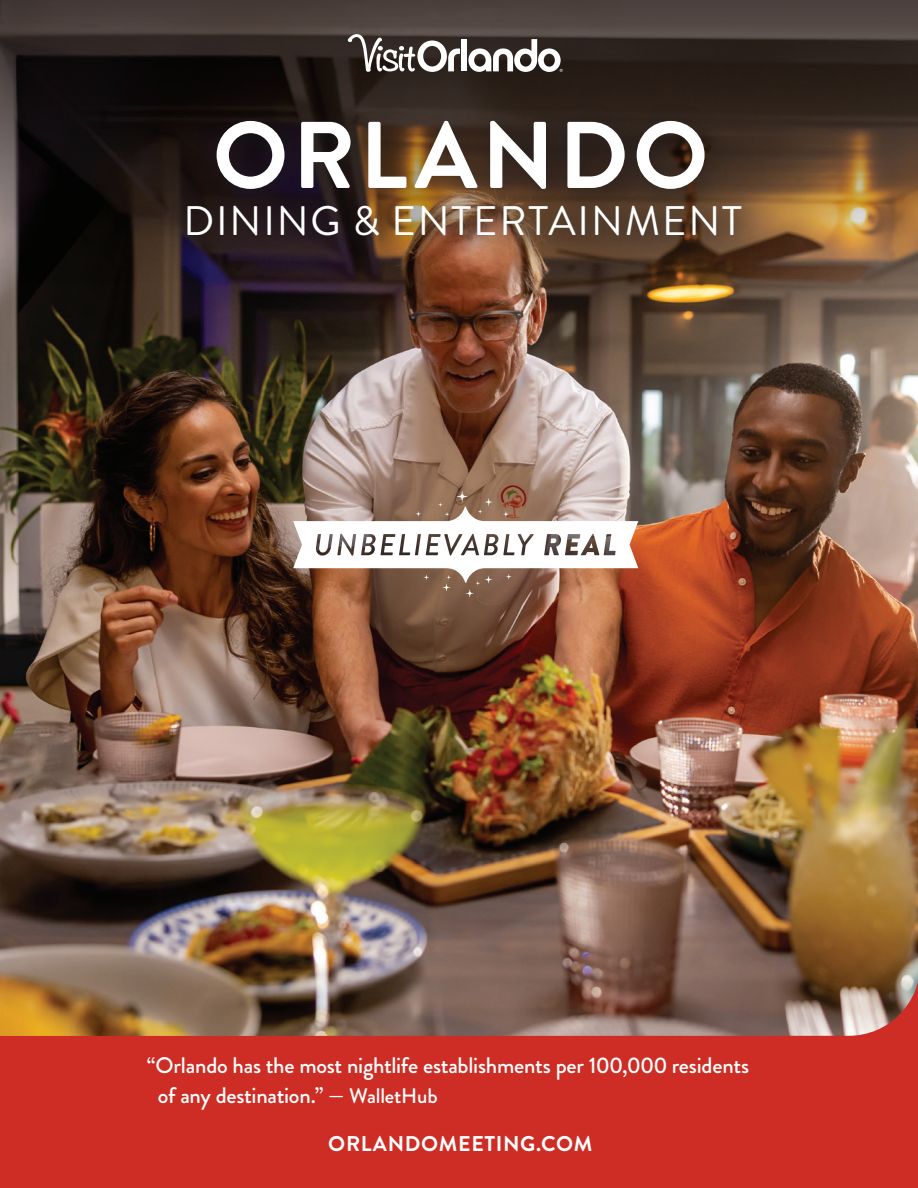
<style>
.page{position:relative;width:918px;height:1188px;background:#fff}
.page>*{position:absolute;margin:0;border:0;box-sizing:border-box;transform-origin:0 0}
.t1{font:700 94.5px "Brandon Grotesque";letter-spacing:.045em;color:#fff}
.t2{font:41.25px "Brandon Grotesque";letter-spacing:.045em;color:#fff}
.t3{font:500 22.5px/30px "Brandon Grotesque";letter-spacing:-.01em;color:#fff}
.t4{font:700 21.3px "Brandon Grotesque";letter-spacing:.03em;color:#fff}
.s1{font-size:21px}
</style>
<div class="page">
<img style="left:0;top:284px;width:918px;height:680px">
<svg style="left:0;top:0;width:918px;height:284px"></svg>
<div style="left:169px;top:102px;width:599px;height:161px;background:#231f20;opacity:.5"></div>
<svg style="left:0;top:964px;width:918px;height:224px;fill:#cd2d25"></svg>
<svg style="left:347px;top:34px;width:113px;height:38px"></svg>
<div style="left:461px;top:39px;width:6px;height:32px;background:#fff"></div>
<svg style="left:468px;top:39px;width:95px;height:33px"></svg>
<svg style="left:293px;top:491px;width:345px;height:107px"></svg>
<hr style="left:0;top:1148px;width:1px;height:40px;background:#cd2d25">
<h1 class="t1" style="left:213px;top:89px;width:497px">ORLANDO</h1>
<h2 class="t2" style="left:184px;top:192px;width:560px">DINING &amp; ENTERTAINMENT</h2>
<p class="t3" style="left:158px;top:1051px;width:593px;text-indent:-11px">“Orlando has the most nightlife establishments per 100,000 residents of any destination.” <span class="s1">— WalletHub</span></p>
<p class="t4" style="left:328px;top:1129px;width:266px">ORLANDOMEETING.COM</p>
</div>
